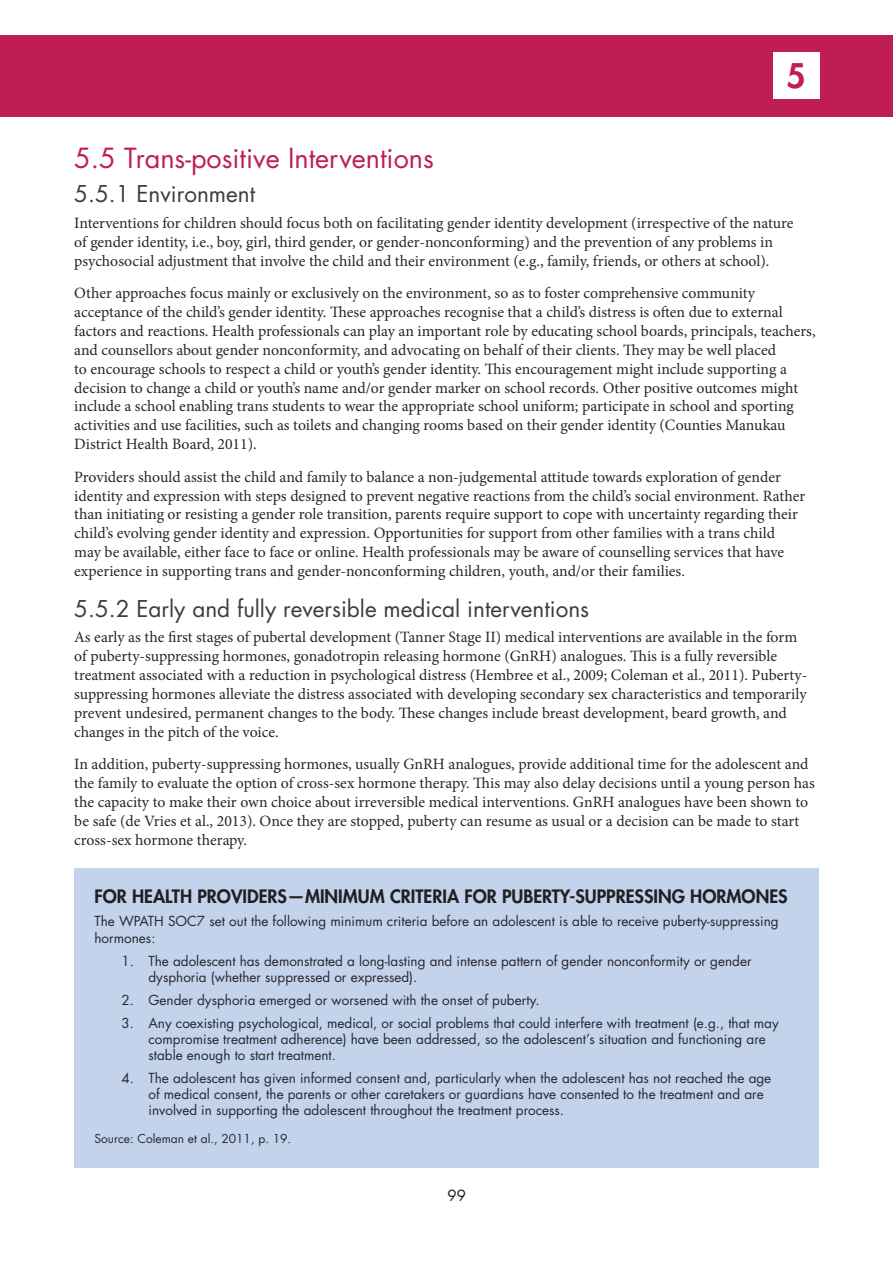
<style>
.page{position:relative;width:893px;height:1263px;background:#fff}
.page>*{position:absolute;margin:0;border:0;box-sizing:border-box;transform-origin:0 0}
.t1{font:800 33px "Futura Std";color:#bf1e54}
.F-Heading_1{font:27px "Futura Std";color:#bf1e54}
.Heading_2{font:22.5px "Futura Std";color:#3f3c3b}
.Callout_Heading__12p{font:800 18px "Futura Std";color:#231f20}
.Body{font:15.75px/18.9px "Minion Pro";color:#26272f}
.t2{font:15px "Futura Std";color:#231f20}
.Callout_Text{font:13.5px/16.2px "Futura Std";color:#26272f}
.Callout_Text-2{font:12px "Futura Std";color:#26272f}
</style>
<div class="page">
<div style="left:0;top:35px;width:893px;height:81px;background:#bf1e54"></div>
<div style="left:773px;top:53px;width:46px;height:46px;background:#fff"></div>
<div style="left:74px;top:868px;width:745px;height:300px;background:#c3d3ec"></div>
<h1 class="t1" style="left:787px;top:55px;width:21px">5</h1>
<p class="F-Heading_1" style="left:74px;top:141px;width:361px">5.5 Trans-positive Interventions</p>
<p class="Heading_2" style="left:74px;top:180px;width:182px">5.5.1 Environment</p>
<p class="Body" style="left:74px;top:213px;width:721px">Interventions for children should focus both on facilitating gender identity development (irrespective of the nature of gender identity, i.e., boy, girl, third gender, or gender-nonconforming) and the prevention of any problems in psychosocial adjustment that involve the child and their environment (e.g., family, friends, or others at school).</p>
<p class="Body" style="left:74px;top:284px;width:743px">Other approaches focus mainly or exclusively on the environment, so as to foster comprehensive community acceptance of the child’s gender identity. These approaches recognise that a child’s distress is often due to external factors and reactions. Health professionals can play an important role by educating school boards, principals, teachers, and counsellors about gender nonconformity, and advocating on behalf of their clients. They may be well placed<br>to encourage schools to respect a child or youth’s gender identity. This encouragement might include supporting a decision to change a child or youth’s name and/or gender marker on school records. Other positive outcomes might include a school enabling trans students to wear the appropriate school uniform; participate in school and sporting activities and use facilities, such as toilets and changing rooms based on their gender identity (Counties Manukau District Health Board, 2011).</p>
<p class="Body" style="left:74px;top:467px;width:732px">Providers should assist the child and family to balance a non-judgemental attitude towards exploration of gender identity and expression with steps designed to prevent negative reactions from the child’s social environment. Rather than initiating or resisting a gender role transition, parents require support to cope with uncertainty regarding their child’s evolving gender identity and expression. Opportunities for support from other families with a trans child may be available, either face to face or online. Health professionals may be aware of counselling services that have experience in supporting trans and gender-nonconforming children, youth, and/or their families.</p>
<p class="Heading_2" style="left:74px;top:594px;width:517px">5.5.2 Early and fully reversible medical interventions</p>
<p class="Body" style="left:74px;top:628px;width:734px">As early as the first stages of pubertal development (Tanner Stage II) medical interventions are available in the form of puberty-suppressing hormones, gonadotropin releasing hormone (GnRH) analogues. This is a fully reversible treatment associated with a reduction in psychological distress (Hembree et al., 2009; Coleman et al., 2011). Puberty&shy;suppressing hormones alleviate the distress associated with developing secondary sex characteristics and temporarily prevent undesired, permanent changes to the body. These changes include breast development, beard growth, and changes in the pitch of the voice.</p>
<p class="Body" style="left:74px;top:755px;width:742px">In addition, puberty-suppressing hormones, usually GnRH analogues, provide additional time for the adolescent and the family to evaluate the option of cross-sex hormone therapy. This may also delay decisions until a young person has the capacity to make their own choice about irreversible medical interventions. GnRH analogues have been shown to be safe (de Vries et al., 2013). Once they are stopped, puberty can resume as usual or a decision can be made to start cross-sex hormone therapy.</p>
<p class="Callout_Heading__12p" style="left:94px;top:885px;width:695px">FOR HEALTH PROVIDERS—MINIMUM CRITERIA FOR PUBERTY-SUPPRESSING HORMONES</p>
<p class="Callout_Text" style="left:94px;top:913px;width:686px">The WPATH SOC7 set out the following minimum criteria before an adolescent is able to receive puberty-suppressing hormones:</p>
<p class="Callout_Text" style="left:148px;top:953px;width:604px;text-indent:-27px">1. The adolescent has demonstrated a long-lasting and intense pattern of gender nonconformity or gender dysphoria (whether suppressed or expressed).</p>
<p class="Callout_Text" style="left:122px;top:992px;width:420px">2. Gender dysphoria emerged or worsened with the onset of puberty.</p>
<p class="Callout_Text" style="left:148px;top:1015px;width:632px;text-indent:-27px">3. Any coexisting psychological, medical, or social problems that could interfere with treatment (e.g., that may compromise treatment adherence) have been addressed, so the adolescent’s situation and functioning are stable enough to start treatment.</p>
<p class="Callout_Text" style="left:148px;top:1070px;width:624px;text-indent:-27px">4. The adolescent has given informed consent and, particularly when the adolescent has not reached the age of medical consent, the parents or other caretakers or guardians have consented to the treatment and are involved in supporting the adolescent throughout the treatment process.</p>
<p class="Callout_Text-2" style="left:94px;top:1131px;width:198px">Source: Coleman et al., 2011, p. 19.</p>
<p class="t2" style="left:448px;top:1186px;width:20px">99</p>
</div>
